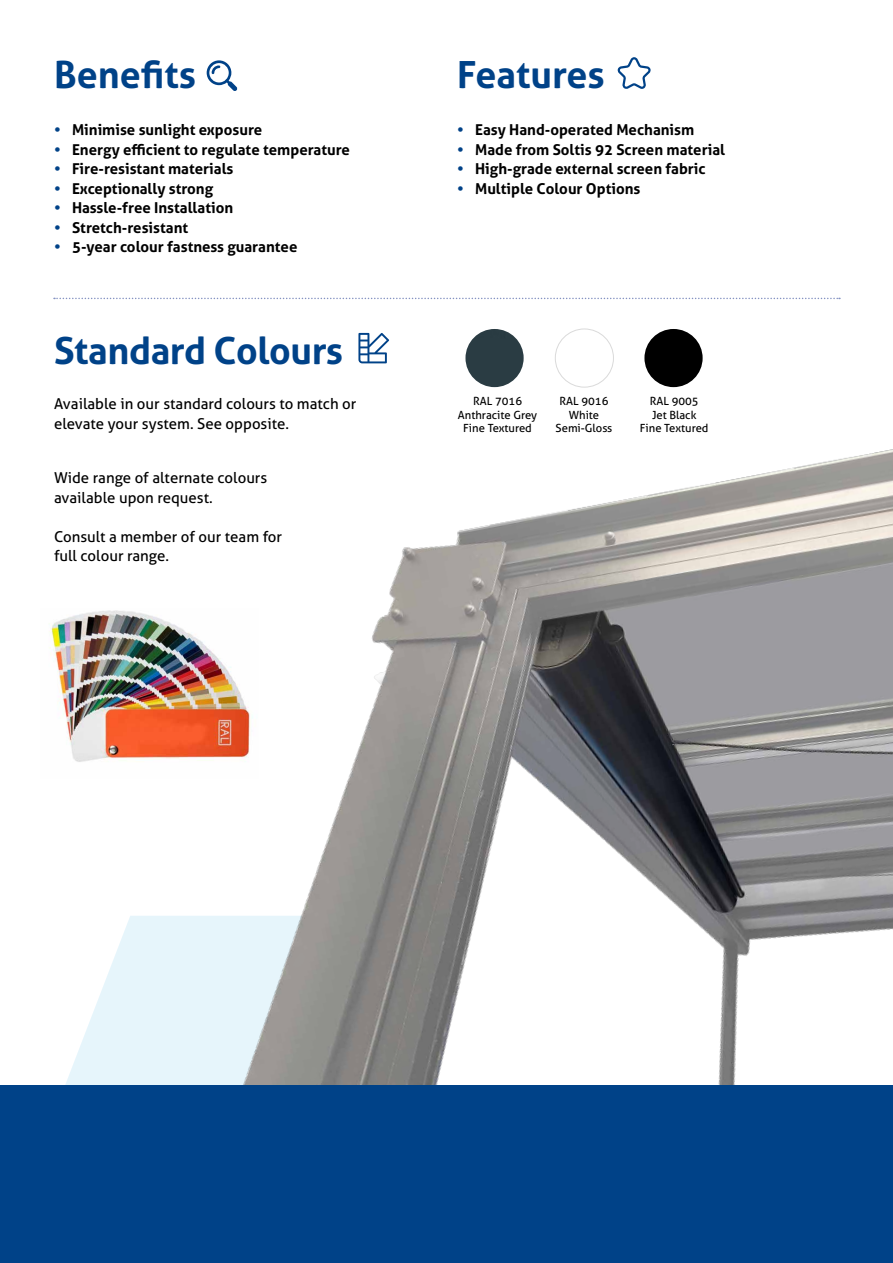
<style>
.page{position:relative;width:893px;height:1263px;background:#fff}
.page>*{position:absolute;margin:0;border:0;box-sizing:border-box;transform-origin:0 0}
.t1{font:700 37.5px "Aller";letter-spacing:-.01em;color:#004288}
.t2{font:700 15px "Aller";color:#000}
.t3{font:15px/19.5px "Aller";color:#000}
.t4{font:11.25px/13.5px "Aller";color:#000;text-align:center}
.s1{color:#004288}
</style>
<div class="page">
<img style="left:71px;top:449px;width:822px;height:637px">
<div style="left:465px;top:329px;width:59px;height:58px;background:#2a3c43;border-radius:29px"></div>
<div style="left:644px;top:329px;width:59px;height:58px;background:#000;border-radius:50%"></div>
<div style="left:555px;top:328px;width:59px;height:60px;border:1px solid #dadada;border-radius:50%"></div>
<div style="left:0;top:1086px;width:893px;height:177px;background:#004288"></div>
<svg style="left:617px;top:57px;width:34px;height:32px"></svg>
<svg style="left:358px;top:333px;width:31px;height:30px"></svg>
<svg style="left:54px;top:298px;width:786px;height:1px"></svg>
<svg style="left:207px;top:60px;width:30px;height:31px"></svg>
<img style="left:49px;top:608px;width:209px;height:170px">
<h1 class="t1" style="left:54px;top:52px;width:144px">Benefits</h1>
<h1 class="t1" style="left:457px;top:52px;width:149px">Features</h1>
<p class="t2" style="left:54px;top:120px;width:210px"><span class="s1">•</span> Minimise sunlight exposure</p>
<p class="t2" style="left:54px;top:140px;width:298px"><span class="s1">•</span> Energy efficient to regulate temperature</p>
<p class="t2" style="left:54px;top:159px;width:181px"><span class="s1">•</span> Fire-resistant materials</p>
<p class="t2" style="left:54px;top:179px;width:161px"><span class="s1">•</span> Exceptionally strong</p>
<p class="t2" style="left:54px;top:198px;width:181px"><span class="s1">•</span> Hassle-free Installation</p>
<p class="t2" style="left:54px;top:218px;width:136px"><span class="s1">•</span> Stretch-resistant</p>
<p class="t2" style="left:54px;top:237px;width:245px"><span class="s1">•</span> 5-year colour fastness guarantee</p>
<p class="t2" style="left:457px;top:120px;width:239px"><span class="s1">•</span> Easy Hand-operated Mechanism</p>
<p class="t2" style="left:457px;top:140px;width:269px"><span class="s1">•</span> Made from Soltis 92 Screen material</p>
<p class="t2" style="left:457px;top:159px;width:250px"><span class="s1">•</span> High-grade external screen fabric</p>
<p class="t2" style="left:457px;top:179px;width:185px"><span class="s1">•</span> Multiple Colour Options</p>
<h1 class="t1" style="left:54px;top:328px;width:291px">Standard Colours</h1>
<p class="t3" style="left:54px;top:394px;width:304px">Available in our standard colours to match or elevate your system. See opposite.</p>
<p class="t3" style="left:54px;top:468px;width:215px">Wide range of alternate colours available upon request.</p>
<p class="t3" style="left:54px;top:526px;width:230px">Consult a member of our team for full colour range.</p>
<p class="t4" style="left:458px;top:394px;width:81px">RAL 7016<br>Anthracite Grey<br>Fine Textured</p>
<p class="t4" style="left:556px;top:394px;width:58px">RAL 9016<br>White<br>Semi-Gloss</p>
<p class="t4" style="left:640px;top:394px;width:70px">RAL 9005<br>Jet Black<br>Fine Textured</p>
</div>
